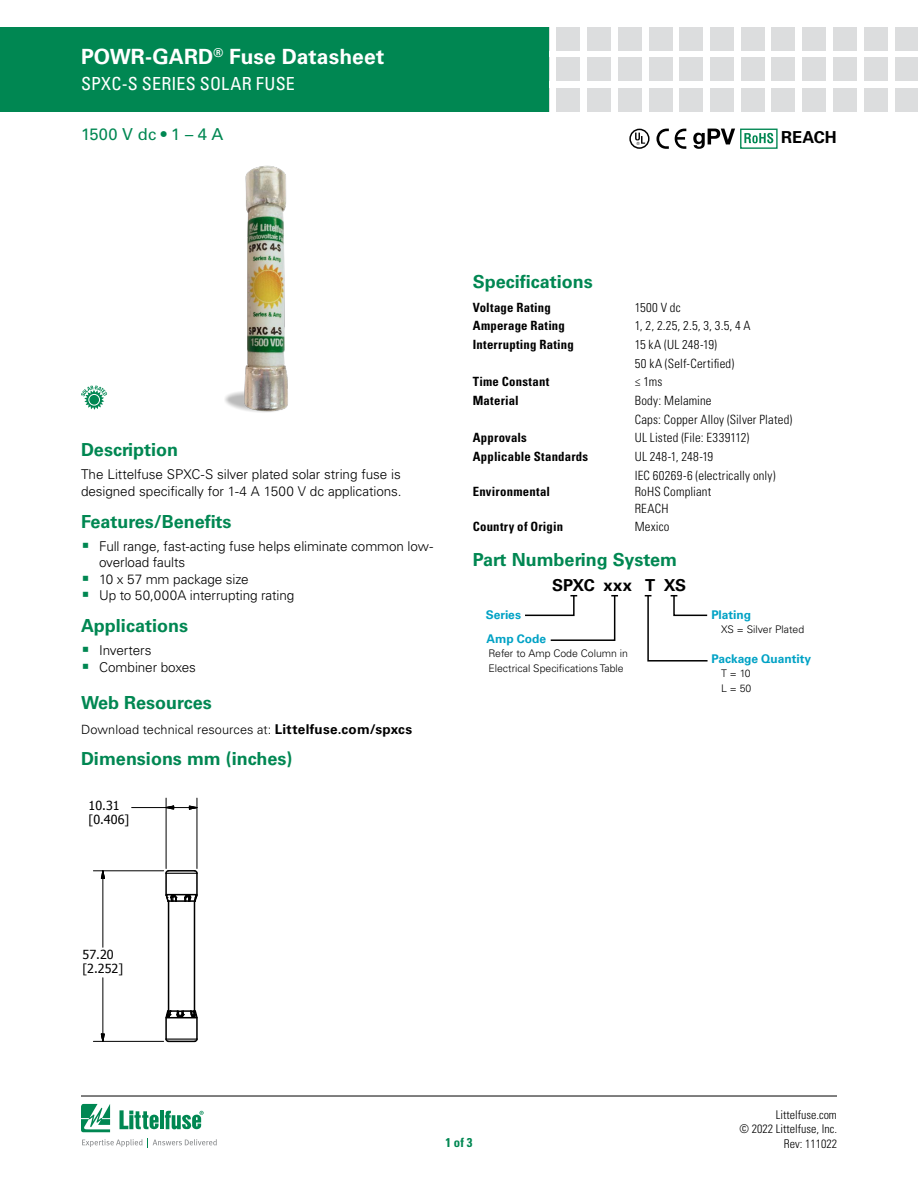
<style>
.page{position:relative;width:918px;height:1188px;background:#fff}
.page>*{position:absolute;margin:0;border:0;box-sizing:border-box;transform-origin:0 0}
.t1{font:700 21px "Univers LT Std";letter-spacing:.005em;color:#fff}
.FACTS_HEAD{font:700 18px "Univers LT Std";color:#008752}
.t2{font:condensed 18px "Univers LT Std";letter-spacing:.01em;color:#fff}
.Green_Subheads{font:700 18px "Univers LT Std";color:#008752}
.Body_text_bullets{font:700 16.5px "Univers LT Std";letter-spacing:-.005em;color:#000}
.PRODUCT_SUBHEAD{font:16.5px "Univers LT Std";letter-spacing:.015em;color:#008752}
.Body_1{font:300 13.5px/16.5px "Univers LT Std";letter-spacing:-.005em;color:#000}
.Specifications__text{font:300 condensed 12.75px/16.5px "Univers LT Std";letter-spacing:.015em;color:#000}
.Specifications__text-2{font:700 condensed 12.75px "Univers LT Std";letter-spacing:.02em;color:#000}
.Body_text{font:300 12.75px "Univers LT Std";letter-spacing:.005em;color:#000}
.t3{font:700 condensed 12.75px "Univers LT Std";color:#008752}
.t4{font:12.45px/14px "Tahoma";color:#000}
.t5{font:300 condensed 12px/14.4px "Univers LT Std";color:#000;text-align:right}
.Body{font:700 12px "Univers LT Std";letter-spacing:-.005em;color:#00a2c5}
.Table_Text{font:300 10.5px/15px "Univers LT Std";color:#000}
.s1{font-weight:700;font-size:13.5px}
</style>
<div class="page">
<svg style="left:81px;top:1104px;width:29px;height:28px"></svg>
<hr style="left:160px;top:1111px;width:4px;height:18px;background:#008752">
<svg style="left:165px;top:1111px;width:39px;height:18px"></svg>
<svg style="left:120px;top:1110px;width:39px;height:19px"></svg>
<svg style="left:82px;top:1139px;width:60px;height:8px"></svg>
<svg style="left:152px;top:1139px;width:65px;height:7px"></svg>
<hr style="left:81px;top:1096px;width:756px;height:1px;background:#000">
<div style="left:557px;top:27px;width:23px;height:23px;background:#dcddde"></div>
<div style="left:557px;top:58px;width:23px;height:23px;background:#dcddde"></div>
<div style="left:557px;top:88px;width:23px;height:24px;background:#dcddde"></div>
<div style="left:587px;top:27px;width:24px;height:23px;background:#dcddde"></div>
<div style="left:587px;top:58px;width:24px;height:23px;background:#dcddde"></div>
<div style="left:587px;top:88px;width:24px;height:24px;background:#dcddde"></div>
<div style="left:618px;top:27px;width:24px;height:23px;background:#dcddde"></div>
<div style="left:618px;top:58px;width:24px;height:23px;background:#dcddde"></div>
<div style="left:618px;top:88px;width:24px;height:24px;background:#dcddde"></div>
<div style="left:649px;top:27px;width:23px;height:23px;background:#dcddde"></div>
<div style="left:649px;top:58px;width:23px;height:23px;background:#dcddde"></div>
<div style="left:649px;top:88px;width:23px;height:24px;background:#dcddde"></div>
<div style="left:679px;top:27px;width:24px;height:23px;background:#dcddde"></div>
<div style="left:679px;top:58px;width:24px;height:23px;background:#dcddde"></div>
<div style="left:679px;top:88px;width:24px;height:24px;background:#dcddde"></div>
<div style="left:710px;top:27px;width:24px;height:23px;background:#dcddde"></div>
<div style="left:710px;top:58px;width:24px;height:23px;background:#dcddde"></div>
<div style="left:710px;top:88px;width:24px;height:24px;background:#dcddde"></div>
<div style="left:741px;top:27px;width:23px;height:23px;background:#dcddde"></div>
<div style="left:741px;top:58px;width:23px;height:23px;background:#dcddde"></div>
<div style="left:741px;top:88px;width:23px;height:24px;background:#dcddde"></div>
<div style="left:772px;top:27px;width:23px;height:23px;background:#dcddde"></div>
<div style="left:772px;top:58px;width:23px;height:23px;background:#dcddde"></div>
<div style="left:772px;top:88px;width:23px;height:24px;background:#dcddde"></div>
<div style="left:833px;top:27px;width:24px;height:23px;background:#dcddde"></div>
<div style="left:833px;top:58px;width:24px;height:23px;background:#dcddde"></div>
<div style="left:833px;top:88px;width:24px;height:24px;background:#dcddde"></div>
<div style="left:802px;top:27px;width:24px;height:23px;background:#dcddde"></div>
<div style="left:802px;top:58px;width:24px;height:23px;background:#dcddde"></div>
<div style="left:802px;top:88px;width:24px;height:24px;background:#dcddde"></div>
<div style="left:864px;top:27px;width:23px;height:23px;background:#dcddde"></div>
<div style="left:864px;top:58px;width:23px;height:23px;background:#dcddde"></div>
<div style="left:864px;top:88px;width:23px;height:24px;background:#dcddde"></div>
<div style="left:895px;top:27px;width:23px;height:23px;background:#dcddde"></div>
<div style="left:895px;top:58px;width:23px;height:23px;background:#dcddde"></div>
<div style="left:895px;top:88px;width:23px;height:24px;background:#dcddde"></div>
<div style="left:0;top:27px;width:549px;height:85px;background:#008752"></div>
<svg style="left:744px;top:133px;width:29px;height:10px"></svg>
<div style="left:740px;top:129px;width:38px;height:20px;border:1px solid #008752"></div>
<svg style="left:656px;top:129px;width:13px;height:20px"></svg>
<svg style="left:675px;top:129px;width:11px;height:20px"></svg>
<svg style="left:693px;top:129px;width:42px;height:20px"></svg>
<svg style="left:629px;top:129px;width:20px;height:19px"></svg>
<div style="left:629px;top:129px;width:21px;height:20px;border:1px solid #000;border-radius:50%"></div>
<svg style="left:635px;top:133px;width:10px;height:12px"></svg>
<svg style="left:81px;top:386px;width:26px;height:24px"></svg>
<div style="left:88px;top:394px;width:12px;height:12px;border:1px solid #fff;border-radius:50%"></div>
<img style="left:225px;top:165px;width:63px;height:248px">
<svg style="left:93px;top:797px;width:105px;height:246px"></svg>
<hr style="left:166px;top:798px;width:1px;height:71px;background:#000">
<hr style="left:197px;top:798px;width:1px;height:71px;background:#000">
<hr style="left:132px;top:807px;width:34px;height:1px;background:#000">
<svg style="left:525px;top:595px;width:93px;height:46px"></svg>
<svg style="left:645px;top:595px;width:63px;height:67px"></svg>
<h1 class="t1" style="left:81px;top:44px;width:305px">POWR-GARD<sup>®</sup> Fuse Datasheet</h1>
<h2 class="t2" style="left:81px;top:72px;width:215px">SPXC-S SERIES SOLAR FUSE</h2>
<p class="PRODUCT_SUBHEAD" style="left:81px;top:125px;width:144px">1500 V dc • 1 – 4 A</p>
<p class="Body_text_bullets" style="left:781px;top:128px;width:57px">REACH</p>
<p class="FACTS_HEAD" style="left:81px;top:439px;width:99px">Description</p>
<p class="Body_1" style="left:81px;top:466px;width:322px">The Littelfuse SPXC-S silver plated solar string fuse is designed specifically for 1-4 A 1500 V dc applications.</p>
<p class="FACTS_HEAD" style="left:81px;top:511px;width:152px">Features/Benefits</p>
<p class="Body_1" style="left:99px;top:538px;width:336px">Full range, fast-acting fuse helps eliminate common low&shy;overload faults</p>
<p class="Body_1" style="left:99px;top:571px;width:151px">10 x 57 mm package size</p>
<p class="Body_1" style="left:99px;top:587px;width:197px">Up to 50,000A interrupting rating</p>
<p class="FACTS_HEAD" style="left:81px;top:615px;width:109px">Applications</p>
<p class="Body_1" style="left:99px;top:642px;width:54px">Inverters</p>
<p class="Body_1" style="left:99px;top:659px;width:99px">Combiner boxes</p>
<p class="FACTS_HEAD" style="left:81px;top:693px;width:132px">Web Resources</p>
<p class="Body_text" style="left:81px;top:722px;width:333px">Download technical resources at: <span class="s1">Littelfuse.com/spxcs</span></p>
<p class="FACTS_HEAD" style="left:81px;top:748px;width:213px">Dimensions mm (inches)</p>
<p class="t4" style="left:89px;top:798px;width:42px">10.31 [0.406]</p>
<p class="FACTS_HEAD" style="left:473px;top:272px;width:122px">Specifications</p>
<p class="Specifications__text-2" style="left:473px;top:299px;width:80px">Voltage Rating</p>
<p class="Specifications__text" style="left:635px;top:299px;width:48px">1500 V dc</p>
<p class="Specifications__text-2" style="left:473px;top:318px;width:94px">Amperage Rating</p>
<p class="Specifications__text" style="left:635px;top:318px;width:117px">1, 2, 2.25, 2.5, 3, 3.5, 4 A</p>
<p class="Specifications__text-2" style="left:473px;top:337px;width:103px">Interrupting Rating</p>
<p class="Specifications__text" style="left:635px;top:336px;width:84px">15 kA (UL 248-19)</p>
<p class="Specifications__text" style="left:635px;top:355px;width:101px">50 kA (Self-Certified)</p>
<p class="Specifications__text-2" style="left:473px;top:374px;width:78px">Time Constant</p>
<p class="Specifications__text" style="left:635px;top:374px;width:29px">≤ 1ms</p>
<p class="Specifications__text-2" style="left:473px;top:393px;width:48px">Material</p>
<p class="Specifications__text" style="left:635px;top:392px;width:78px">Body: Melamine</p>
<p class="Specifications__text" style="left:635px;top:411px;width:159px">Caps: Copper Alloy (Silver Plated)</p>
<p class="Specifications__text-2" style="left:473px;top:430px;width:56px">Approvals</p>
<p class="Specifications__text" style="left:635px;top:430px;width:116px">UL Listed (File: E339112)</p>
<p class="Specifications__text-2" style="left:473px;top:449px;width:117px">Applicable Standards</p>
<p class="Specifications__text" style="left:635px;top:448px;width:80px">UL 248-1, 248-19</p>
<p class="Specifications__text" style="left:635px;top:467px;width:142px">IEC 60269-6 (electrically only)</p>
<p class="Specifications__text-2" style="left:473px;top:484px;width:79px">Environmental</p>
<p class="Specifications__text" style="left:635px;top:483px;width:78px">RoHS Compliant<br>REACH</p>
<p class="Specifications__text-2" style="left:473px;top:519px;width:92px">Country of Origin</p>
<p class="Specifications__text" style="left:635px;top:519px;width:36px">Mexico</p>
<p class="Green_Subheads" style="left:473px;top:549px;width:206px">Part Numbering System</p>
<p class="Body_text_bullets" style="left:552px;top:575px;width:136px">SPXC xxx T XS</p>
<p class="Body" style="left:486px;top:608px;width:37px">Series</p>
<p class="Body" style="left:711px;top:608px;width:41px">Plating</p>
<p class="Body" style="left:487px;top:632px;width:61px">Amp Code</p>
<p class="Table_Text" style="left:721px;top:666px;width:32px">T = 10<br>L = 50</p>
<p class="Table_Text" style="left:721px;top:622px;width:85px">XS = Silver Plated</p>
<p class="Table_Text" style="left:488px;top:646px;width:141px">Refer to Amp Code Column in<br>Electrical Specifications Table</p>
<p class="Body" style="left:711px;top:652px;width:101px">Package Quantity</p>
<p class="t4" style="left:83px;top:947px;width:42px">57.20 [2.252]</p>
<p class="t5" style="left:739px;top:1107px;width:99px">Littelfuse.com<br>© 2022 Littelfuse, Inc.</p>
<p class="t3" style="left:445px;top:1134px;width:29px">1 of 3</p>
<p class="t5" style="left:784px;top:1136px;width:55px">Rev: 111022</p>
</div>
